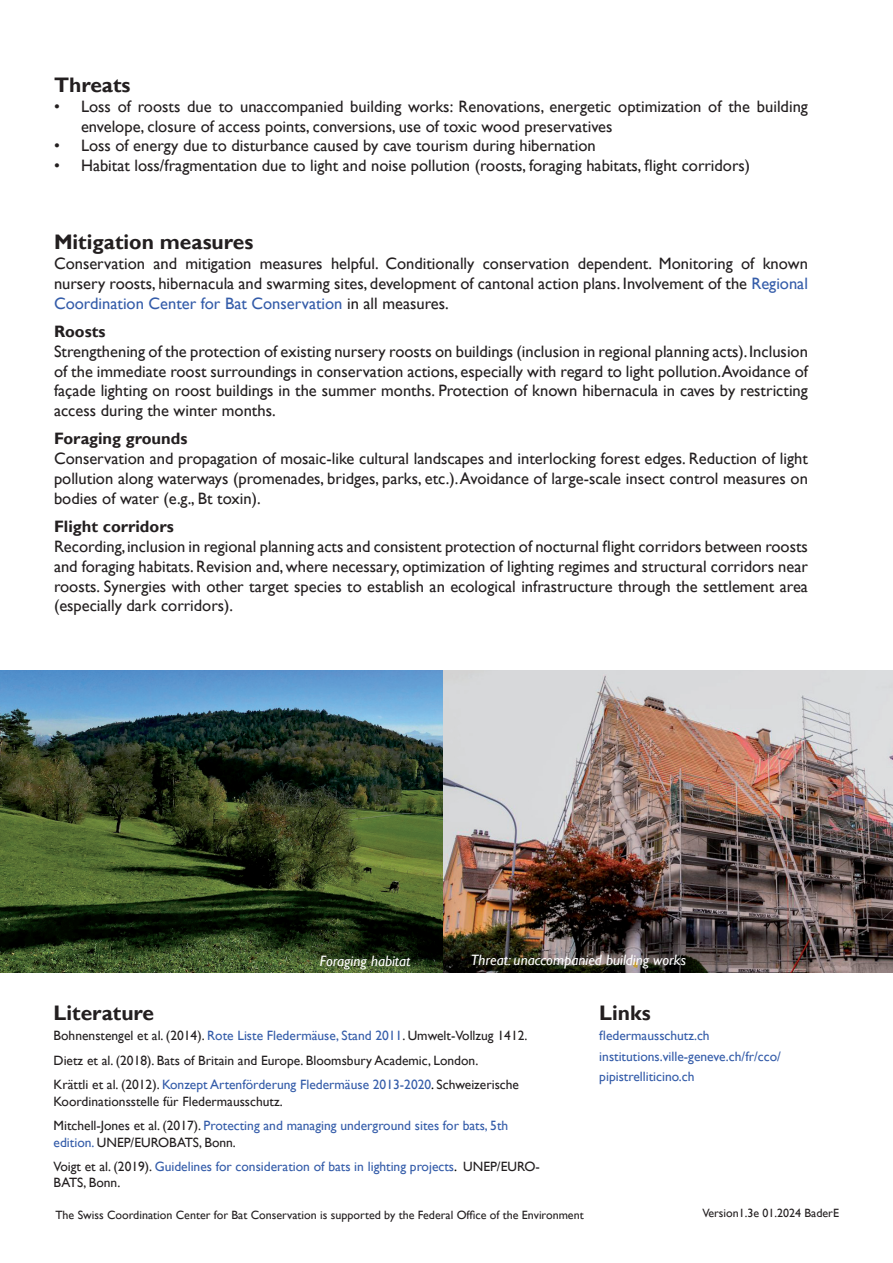
<style>
.page{position:relative;width:893px;height:1263px;background:#fff}
.page>*{position:absolute;margin:0;border:0;box-sizing:border-box;transform-origin:0 0}
.t1{font:700 21px "Gill Sans";color:#231f20}
.t2{font:16.5px/19.8px "Gill Sans";color:#231f20;text-align:justify}
.t3{font:700 16.5px "Gill Sans";color:#231f20}
.t4{font:italic 15px "Gill Sans";color:#fff}
.t5{font:13.5px/24.8px "Gill Sans";color:#231f20}
.t6{font:13.5px/20.4px "Gill Sans";color:#345ca9}
.t7{font:12px "Gill Sans";color:#231f20}
.s1{color:#345ca9}
.s2{color:#000}
.s3{color:#231f20}
</style>
<div class="page">
<img style="left:439px;top:670px;width:454px;height:302px">
<img style="left:0;top:671px;width:442px;height:301px">
<p class="t1" style="left:54px;top:72px;width:78px">Threats</p>
<p class="t2" style="left:81px;top:97px;width:728px;text-indent:-27px">• Loss of roosts due to unaccompanied building works: Renovations, energetic optimization of the building envelope, closure of access points, conversions, use of toxic wood preservatives</p>
<p class="t2" style="left:54px;top:136px;width:543px">• Loss of energy due to disturbance caused by cave tourism during hibernation</p>
<p class="t2" style="left:54px;top:156px;width:698px">• Habitat loss/fragmentation due to light and noise pollution (roosts, foraging habitats, flight corridors)</p>
<p class="t1" style="left:54px;top:229px;width:201px">Mitigation measures</p>
<p class="t2" style="left:54px;top:254px;width:755px">Conservation and mitigation measures helpful. Conditionally conservation dependent. Monitoring of known nursery roosts, hibernacula and swarming sites, development of cantonal action plans. Involvement of the <span class="s1">Regional Coordination Center for Bat Conservation</span> in all measures.</p>
<p class="t3" style="left:54px;top:321px;width:53px">Roosts</p>
<p class="t2" style="left:54px;top:342px;width:755px">Strengthening of the protection of existing nursery roosts on buildings (inclusion in regional planning acts). Inclusion of the immediate roost surroundings in conservation actions, especially with regard to light pollution.Avoidance of façade lighting on roost buildings in the summer months. Protection of known hibernacula in caves by restricting access during the winter months.</p>
<p class="t3" style="left:54px;top:429px;width:135px">Foraging grounds</p>
<p class="t2" style="left:54px;top:449px;width:755px">Conservation and propagation of mosaic-like cultural landscapes and interlocking forest edges. Reduction of light pollution along waterways (promenades, bridges, parks, etc.). Avoidance of large-scale insect control measures on bodies of water (e.g., Bt toxin).</p>
<p class="t3" style="left:54px;top:517px;width:121px">Flight corridors</p>
<p class="t2" style="left:54px;top:537px;width:755px">Recording, inclusion in regional planning acts and consistent protection of nocturnal flight corridors between roosts and foraging habitats. Revision and, where necessary, optimization of lighting regimes and structural corridors near roosts. Synergies with other target species to establish an ecological infrastructure through the settlement area (especially dark corridors).</p>
<p class="t4" style="left:320px;top:952px;width:92px">Foraging habitat</p>
<p class="t4" style="left:471px;top:951px;width:217px">Threat: unaccompanied building works</p>
<p class="t1" style="left:54px;top:1000px;width:102px">Literature</p>
<p class="t5" style="left:54px;top:1023px;width:475px">Bohnenstengel et al. (2014). <span class="s1">Rote Liste Fledermäuse, Stand 2011</span>. Umwelt-Vollzug 1412.<br>Dietz et al. (2018). Bats of Britain and Europe. Bloomsbury Academic, London.<br>Krättli et al. (2012). <span class="s1">Konzept Artenförderung Fledermäuse 2013-2020</span><span class="s2">.</span> Schweizerische</p>
<p class="t5" style="left:54px;top:1089px;width:456px">Koordinationsstelle für Fledermausschutz.<br>Mitchell-Jones et al. (2017). <span class="s1">Protecting and managing underground sites for bats, 5th</span></p>
<p class="t6" style="left:54px;top:1130px;width:488px;line-height:24.8px">edition. <span class="s3">UNEP/EUROBATS, Bonn.<br>Voigt et al. (2019).</span> Guidelines for consideration of bats in lighting projects<span class="s2">.</span> <span class="s3">UNEP/EURO-</span></p>
<p class="t5" style="left:54px;top:1171px;width:68px">BATS, Bonn.</p>
<p class="t1" style="left:599px;top:1000px;width:53px">Links</p>
<p class="t6" style="left:599px;top:1025px;width:183px">fledermausschutz.ch institutions.ville-geneve.ch/fr/cco/ pipistrelliticino.ch</p>
<p class="t7" style="left:55px;top:1208px;width:530px">The Swiss Coordination Center for Bat Conservation is supported by the Federal Office of the Environment</p>
<p class="t7" style="left:702px;top:1206px;width:138px">Version1.3e 01.2024 BaderE</p>
</div>
